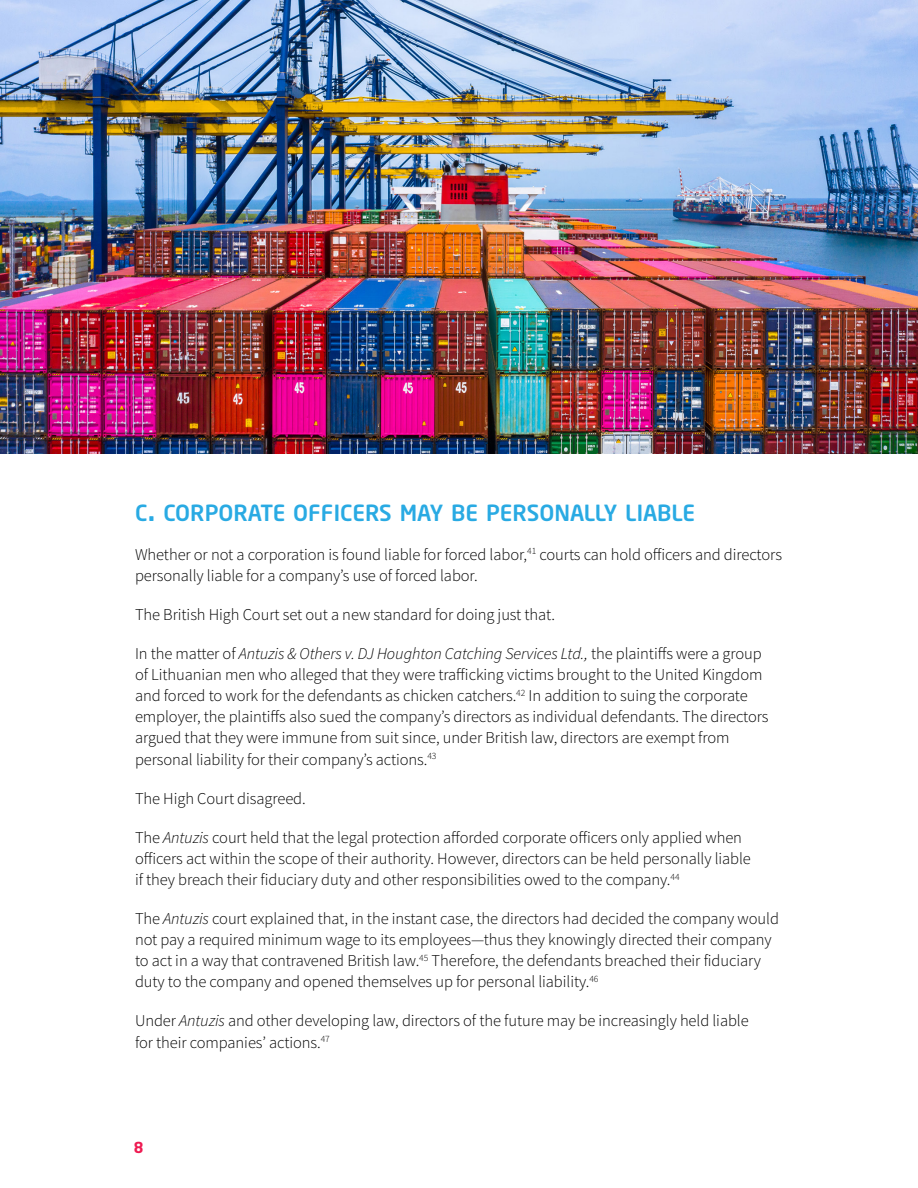
<style>
.page{position:relative;width:918px;height:1188px;background:#fff}
.page>*{position:absolute;margin:0;border:0;box-sizing:border-box;transform-origin:0 0}
.t1{font:500 22.05px "Neo Sans Std";color:#29aae3}
.t2{font:300 16.5px/21px "Source Sans Pro";letter-spacing:-.005em;color:#000}
.t3{font:700 15px "Neo Sans Std";color:#ee1b52}
.s1{font-size:31.5px}
.s2{font-style:italic}
</style>
<div class="page">
<img style="left:0;top:0;width:918px;height:454px">
<h1 class="t1" style="left:135px;top:498px;width:562px">C<span class="s1">.</span> CORPORATE OFFICERS MAY BE PERSONALLY LIABLE</h1>
<p class="t2" style="left:135px;top:544px;width:649px">Whether or not a corporation is found liable for forced labor,<sup>41</sup> courts can hold officers and directors personally liable for a company’s use of forced labor.</p>
<p class="t2" style="left:135px;top:604px;width:422px">The British High Court set out a new standard for doing just that.</p>
<p class="t2" style="left:135px;top:643px;width:635px">In the matter of <span class="s2">Antuzis &amp; Others v. DJ Houghton Catching Services Ltd.,</span> the plaintiffs were a group of Lithuanian men who alleged that they were trafficking victims brought to the United Kingdom and forced to work for the defendants as chicken catchers.<sup>42</sup> In addition to suing the corporate employer, the plaintiffs also sued the company’s directors as individual defendants. The directors argued that they were immune from suit since, under British law, directors are exempt from personal liability for their company’s actions.<sup>43</sup></p>
<p class="t2" style="left:135px;top:788px;width:172px">The High Court disagreed.</p>
<p class="t2" style="left:135px;top:827px;width:617px">The <span class="s2">Antuzis</span> court held that the legal protection afforded corporate officers only applied when officers act within the scope of their authority. However, directors can be held personally liable if they breach their fiduciary duty and other responsibilities owed to the company.<sup>44</sup></p>
<p class="t2" style="left:135px;top:908px;width:646px">The <span class="s2">Antuzis</span> court explained that, in the instant case, the directors had decided the company would not pay a required minimum wage to its employees—thus they knowingly directed their company to act in a way that contravened British law.<sup>45</sup> Therefore, the defendants breached their fiduciary duty to the company and opened themselves up for personal liability.<sup>46</sup></p>
<p class="t2" style="left:135px;top:1010px;width:615px;line-height:21.6px">Under <span class="s2">Antuzis</span> and other developing law, directors of the future may be increasingly held liable for their companies’ actions.<sup>47</sup></p>
<p class="t3" style="left:134px;top:1138px;width:11px">8</p>
</div>
